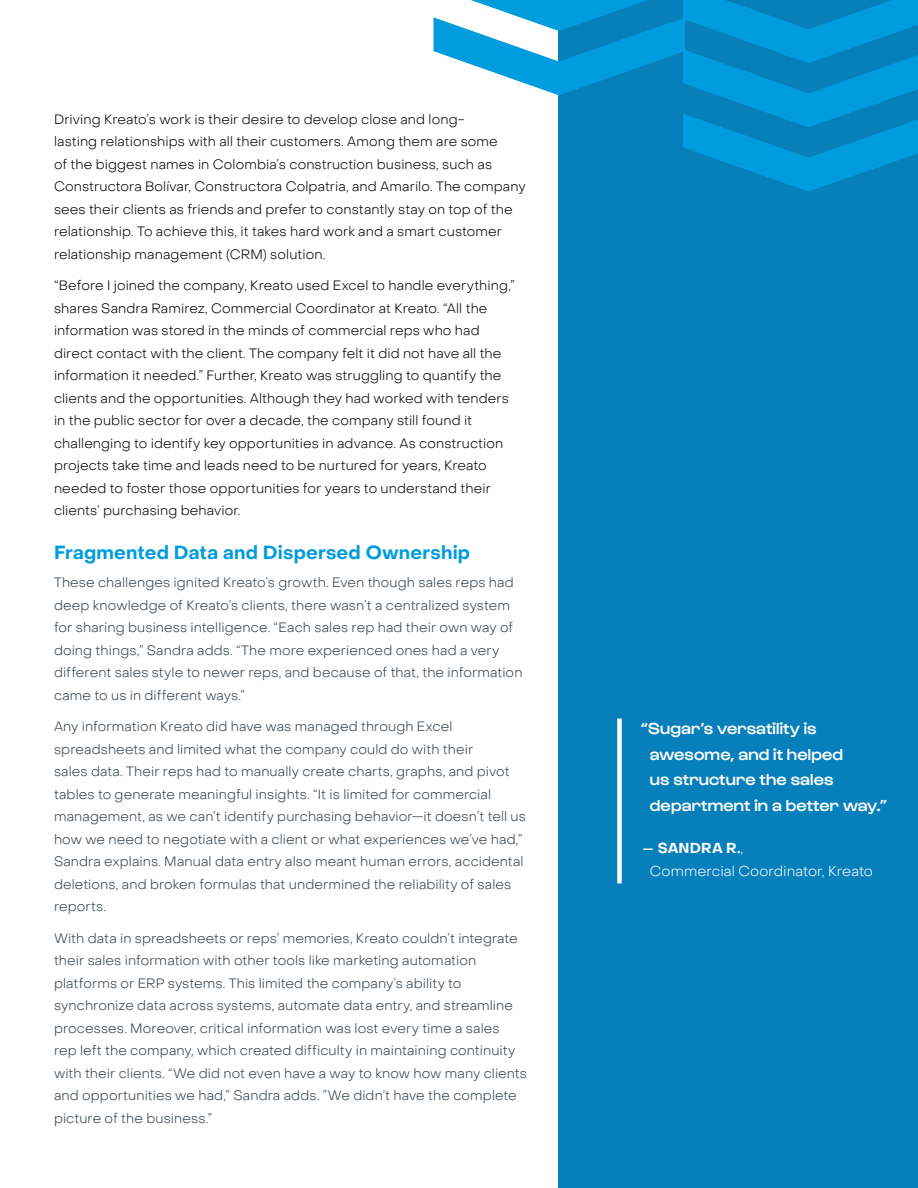
<style>
.page{position:relative;width:918px;height:1188px;background:#fff}
.page>*{position:absolute;margin:0;border:0;box-sizing:border-box;transform-origin:0 0}
.Body_-_Headline{font:700 18.75px "Object Sans";letter-spacing:.01em;color:#009cde}
.Pull_Quote_-_Quote{font:500 16.5px/25.5px "Gustavo";letter-spacing:.01em;color:#fff}
.Pull_Quote_-_Attribute{font:300 14.25px/22.5px "Object Sans";letter-spacing:.005em;color:#fff}
.Body_-_Body{font:300 13.5px/22.5px "Object Sans";letter-spacing:.01em;color:#333f48}
.Body_-_Body-2{font:300 13.5px/22.5px "Object Sans";letter-spacing:.01em;color:#000}
.s1{font-weight:700;font-size:12px}
.s2{font-weight:700}
</style>
<div class="page">
<div style="left:559px;top:0;width:359px;height:1188px;background:#077fba"></div>
<div style="left:617px;top:718px;width:5px;height:166px;background:#fff"></div>
<svg style="left:433px;top:0;width:485px;height:192px"></svg>
<p class="Body_-_Body-2" style="left:54px;top:108px;width:473px">Driving Kreato’s work is their desire to develop close and long-<br>lasting relationships with all their customers. Among them are some<br>of the biggest names in Colombia’s construction business, such as Constructora Bolívar, Constructora Colpatria, and Amarilo. The company sees their clients as friends and prefer to constantly stay on top of the relationship. To achieve this, it takes hard work and a smart customer relationship management (CRM) solution.</p>
<p class="Body_-_Body-2" style="left:54px;top:274px;width:462px">“Before I joined the company, Kreato used Excel to handle everything,” shares Sandra Ramirez, Commercial Coordinator at Kreato. “All the information was stored in the minds of commercial reps who had direct contact with the client. The company felt it did not have all the information it needed.” Further, Kreato was struggling to quantify the clients and the opportunities. Although they had worked with tenders in the public sector for over a decade, the company still found it challenging to identify key opportunities in advance. As construction projects take time and leads need to be nurtured for years, Kreato needed to foster those opportunities for years to understand their clients’ purchasing behavior.</p>
<p class="Body_-_Headline" style="left:54px;top:541px;width:418px">Fragmented Data and Dispersed Ownership</p>
<p class="Body_-_Body" style="left:54px;top:571px;width:470px">These challenges ignited Kreato’s growth. Even though sales reps had deep knowledge of Kreato’s clients, there wasn’t a centralized system for sharing business intelligence. “Each sales rep had their own way of doing things,” Sandra adds. “The more experienced ones had a very different sales style to newer reps, and because of that, the information came to us in different ways.”</p>
<p class="Body_-_Body" style="left:54px;top:715px;width:473px">Any information Kreato did have was managed through Excel spreadsheets and limited what the company could do with their<br>sales data. Their reps had to manually create charts, graphs, and pivot tables to generate meaningful insights. “It is limited for commercial management, as we can’t identify purchasing behavior—it doesn’t tell us how we need to negotiate with a client or what experiences we’ve had,” Sandra explains. Manual data entry also meant human errors, accidental deletions, and broken formulas that undermined the reliability of sales reports.</p>
<p class="Body_-_Body" style="left:54px;top:927px;width:475px">With data in spreadsheets or reps’ memories, Kreato couldn’t integrate their sales information with other tools like marketing automation platforms or ERP systems. This limited the company’s ability to synchronize data across systems, automate data entry, and streamline processes. Moreover, critical information was lost every time a sales<br>rep left the company, which created difficulty in maintaining continuity with their clients. “We did not even have a way to know how many clients and opportunities we had,” Sandra adds. ”We didn’t have the complete picture of the business.”</p>
<p class="Pull_Quote_-_Quote" style="left:650px;top:716px;width:239px;text-indent:-9px">“Sugar’s versatility is awesome, and it helped<br>us structure the sales department in a better way.”</p>
<p class="Pull_Quote_-_Attribute" style="left:650px;top:837px;width:225px;text-indent:-7px"><span class="s1">—</span> <span class="s2">SANDRA R.</span>,<br>Commercial Coordinator, Kreato</p>
</div>
